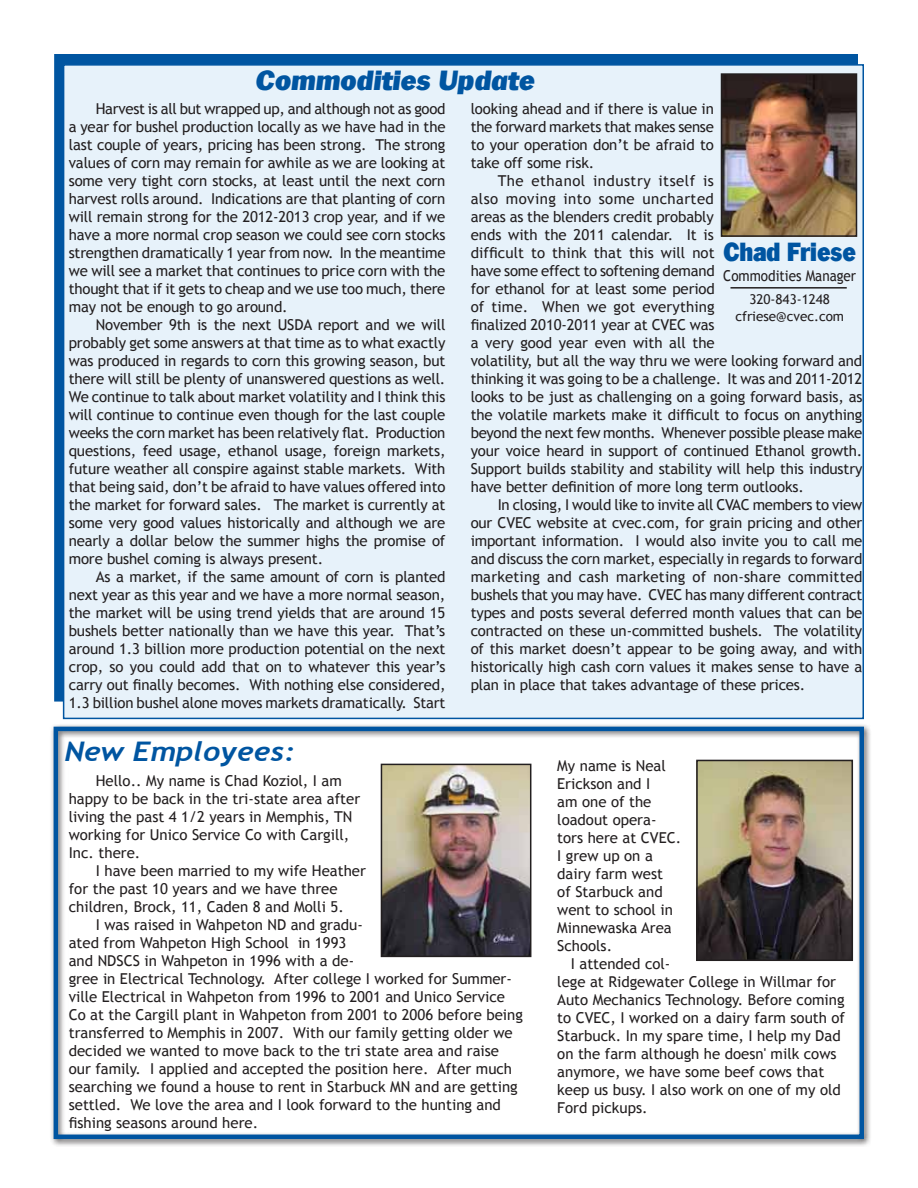
<style>
.page{position:relative;width:918px;height:1188px;background:#fff}
.page>*{position:absolute;margin:0;border:0;box-sizing:border-box;transform-origin:0 0}
.t1{font:27px "Frint Ital";color:#0055a1}
.t2{font:italic 700 27px "Trebuchet";color:#0055a1;scale:1.11 1}
.t3{font:800 25.5px "Frint";color:#0055a1;scale:.9 1}
.t4{font:15px/18px "Trebuchet MS";color:#231f20}
.t5{font:15px "Trebuchet MS";color:#231f20;scale:.9 1}
.t6{font:13.5px/16.2px "Trebuchet MS";color:#231f20;text-align:center}
</style>
<div class="page">
<div style="left:50px;top:723px;width:822px;height:424px;background:#231f20;opacity:.75"></div>
<div style="left:54px;top:727px;width:810px;height:412px;border:4px solid #0055a1"></div>
<div style="left:54px;top:54px;width:804px;height:648px;background:#0055a1;border:2px solid #0055a1"></div>
<div style="left:63px;top:64px;width:801px;height:655px;background:#e7f2fa;border:2px solid #0055a1"></div>
<hr style="left:730px;top:287px;width:117px;height:2px;background:#231f20">
<img style="left:724px;top:76px;width:130px;height:158px">
<div style="left:721px;top:73px;width:136px;height:164px;border:2px solid #231f20"></div>
<img style="left:384px;top:767px;width:144px;height:187px">
<div style="left:381px;top:764px;width:150px;height:193px;border:2px solid #231f20"></div>
<img style="left:699px;top:763px;width:151px;height:195px">
<div style="left:696px;top:760px;width:157px;height:201px;border:2px solid #231f20"></div>
<h1 class="t1" style="left:255px;top:67px;width:281px">Commodities Update</h1>
<p class="t4" style="left:69px;top:100px;width:378px;text-align:justify;text-indent:27px">Harvest is all but wrapped up, and although not as good a year for bushel production locally as we have had in the last couple of years, pricing has been strong. The strong values of corn may remain for awhile as we are looking at some very tight corn stocks, at least until the next corn harvest rolls around. Indications are that planting of corn will remain strong for the 2012-2013 crop year, and if we have a more normal crop season we could see corn stocks strengthen dramatically 1 year from now. In the meantime we will see a market that continues to price corn with the thought that if it gets to cheap and we use too much, there may not be enough to go around.</p>
<p class="t4" style="left:69px;top:316px;width:378px;text-align:justify;text-indent:27px">November 9th is the next USDA report and we will probably get some answers at that time as to what exactly was produced in regards to corn this growing season, but there will still be plenty of unanswered questions as well.<br>We continue to talk about market volatility and I think this will continue to continue even though for the last couple weeks the corn market has been relatively flat. Production questions, feed usage, ethanol usage, foreign markets, future weather all conspire against stable markets. With that being said, don’t be afraid to have values offered into the market for forward sales. The market is currently at some very good values historically and although we are nearly a dollar below the summer highs the promise of more bushel coming is always present.</p>
<p class="t4" style="left:69px;top:568px;width:378px;text-align:justify;text-indent:27px">As a market, if the same amount of corn is planted next year as this year and we have a more normal season, the market will be using trend yields that are around 15 bushels better nationally than we have this year. That’s around 1.3 billion more production potential on the next crop, so you could add that on to whatever this year’s carry out finally becomes. With nothing else considered, 1.3 billion bushel alone moves markets dramatically. Start</p>
<p class="t4" style="left:471px;top:100px;width:245px;text-align:justify">looking ahead and if there is value in the forward markets that makes sense to your operation don’t be afraid to take off some risk.</p>
<p class="t4" style="left:471px;top:172px;width:393px;text-indent:27px">The ethanol industry itself is<br>also moving into some uncharted<br>areas as the blenders credit probably<br>ends with the 2011 calendar. It is<br>difficult to think that this will not<br>have some effect to softening demand<br>for ethanol for at least some period<br>of time. When we got everything<br>finalized 2010-2011 year at CVEC was<br>a very good year even with all the<br>volatility, but all the way thru we were looking forward and thinking it was going to be a challenge. It was and 2011-2012 looks to be just as challenging on a going forward basis, as the volatile markets make it difficult to focus on anything beyond the next few months. Whenever possible please make your voice heard in support of continued Ethanol growth.<br>Support builds stability and stability will help this industry have better definition of more long term outlooks.</p>
<p class="t4" style="left:471px;top:496px;width:393px;text-align:justify;text-indent:27px">In closing, I would like to invite all CVAC members to view our CVEC website at cvec.com, for grain pricing and other important information. I would also invite you to call me and discuss the corn market, especially in regards to forward marketing and cash marketing of non-share committed bushels that you may have. CVEC has many different contract types and posts several deferred month values that can be contracted on these un-committed bushels. The volatility of this market doesn’t appear to be going away, and with historically high cash corn values it makes sense to have a plan in place that takes advantage of these prices.</p>
<h2 class="t3" style="left:723px;top:239px;width:149px">Chad Friese</h2>
<p class="t5" style="left:723px;top:267px;width:149px">Commodities Manager</p>
<p class="t6" style="left:735px;top:292px;width:110px">320-843-1248 cfriese@cvec.com</p>
<h1 class="t2" style="left:64px;top:735px;width:209px">New Employees:</h1>
<p class="t4" style="left:69px;top:772px;width:293px;text-indent:27px">Hello.. My name is Chad Koziol, I am happy to be back in the tri-state area after living the past 4 1/2 years in Memphis, TN working for Unico Service Co with Cargill, Inc. there.</p>
<p class="t4" style="left:69px;top:862px;width:299px;text-indent:27px">I have been married to my wife Heather for the past 10 years and we have three children, Brock, 11, Caden 8 and Molli 5.</p>
<p class="t4" style="left:69px;top:916px;width:456px;text-indent:27px">I was raised in Wahpeton ND and gradu-<br>ated from Wahpeton High School in 1993<br>and NDSCS in Wahpeton in 1996 with a de-<br>gree in Electrical Technology. After college I worked for Summer&shy;ville Electrical in Wahpeton from 1996 to 2001 and Unico Service Co at the Cargill plant in Wahpeton from 2001 to 2006 before being transferred to Memphis in 2007. With our family getting older we decided we wanted to move back to the tri state area and raise our family. I applied and accepted the position here. After much searching we found a house to rent in Starbuck MN and are getting settled. We love the area and I look forward to the hunting and fishing seasons around here.</p>
<p class="t4" style="left:557px;top:757px;width:125px">My name is Neal<br>Erickson and I<br>am one of the loadout opera&shy;tors here at CVEC.<br>I grew up on a dairy farm west<br>of Starbuck and went to school in<br>Minnewaska Area<br>Schools.</p>
<p class="t4" style="left:557px;top:955px;width:289px;text-indent:14px">I attended col-<br>lege at Ridgewater College in Willmar for Auto Mechanics Technology. Before coming to CVEC, I worked on a dairy farm south of Starbuck. In my spare time, I help my Dad on the farm although he doesn' milk cows anymore, we have some beef cows that keep us busy. I also work on one of my old Ford pickups.</p>
</div>
